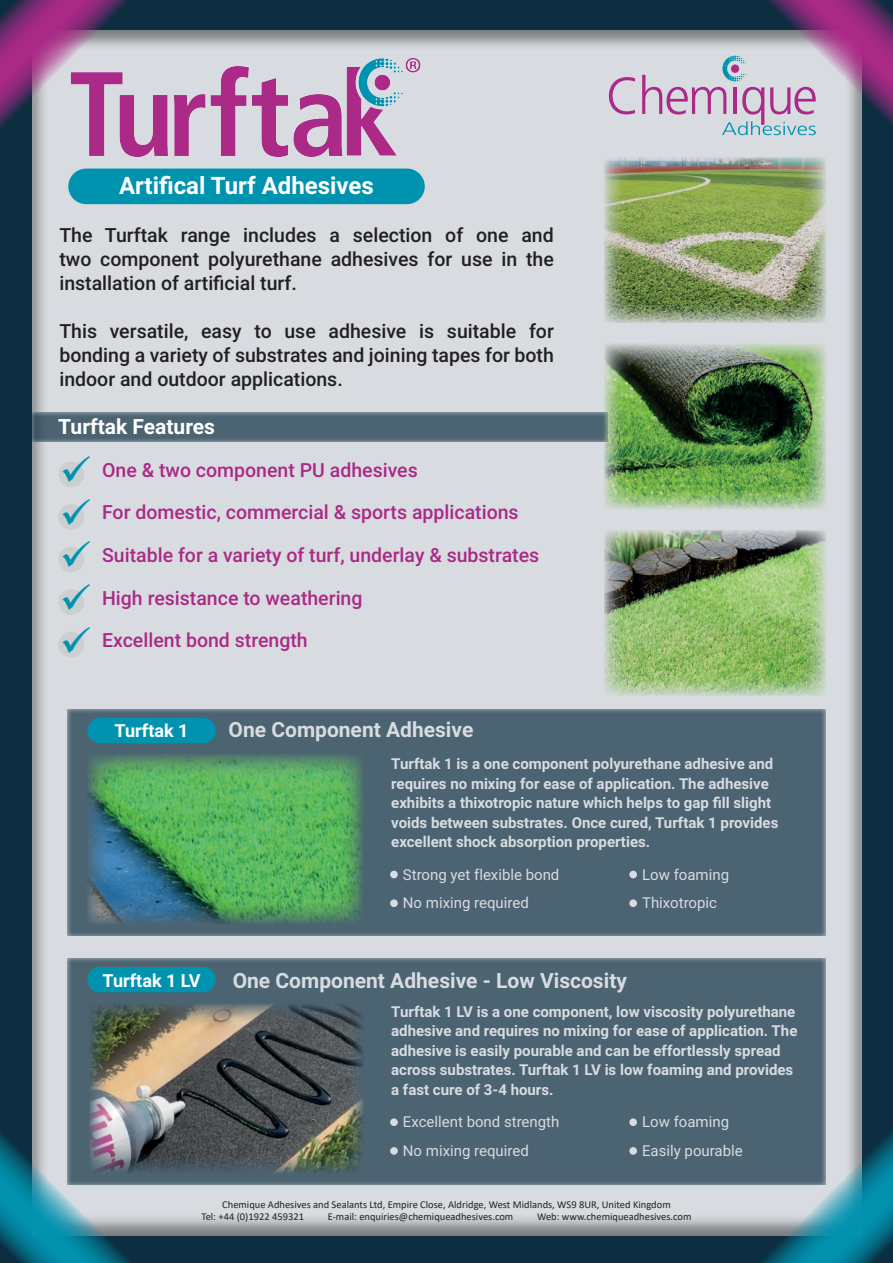
<style>
.page{position:relative;width:893px;height:1263px;background:#0d2d41}
.page>*{position:absolute;margin:0;border:0;box-sizing:border-box;transform-origin:0 0}
.t1{font:700 24px "Roboto";color:#fff}
.t2{font:700 21px "Roboto";color:#d8dce0}
.t3{font:700 21px "Roboto";color:#fff}
.t4{font:500 19.5px/24px "Roboto";color:#231f20;text-align:justify}
.t5{font:500 19.5px "Roboto";color:#ab2987}
.t6{font:700 18px "Roboto";color:#fff}
.t7{font:700 15px/19.5px "Roboto";color:#d8dce0}
.t8{font:15px/28.7px "Roboto";color:#d8dce0}
.t9{font:10.5px/12px "Calibri";color:#231f20}
.s1{color:#0093b0}
</style>
<div class="page">
<div style="left:30px;top:29px;width:832px;height:1207px;background:#231f20;opacity:.5"></div>
<svg style="left:609px;top:77px;width:26px;height:37px"></svg>
<svg style="left:642px;top:56px;width:39px;height:79px;background:#d1c4d4"></svg>
<div style="left:68px;top:169px;width:357px;height:35px;background:#0093b0;border-radius:18px"></div>
<img style="left:214px;top:51px;width:211px;height:105px">
<div style="left:58px;top:462px;width:26px;height:25px;background:#cdced0;border-radius:50%"></div>
<div style="left:58px;top:504px;width:26px;height:26px;background:#cdced0;border-radius:50%"></div>
<div style="left:58px;top:547px;width:26px;height:25px;background:#cdced0;border-radius:50%"></div>
<div style="left:58px;top:589px;width:26px;height:26px;background:#cdced0;border-radius:50%"></div>
<div style="left:58px;top:632px;width:26px;height:25px;background:#cdced0;border-radius:50%"></div>
<svg style="left:681px;top:0;width:212px;height:214px"></svg>
<svg style="left:0;top:0;width:214px;height:214px"></svg>
<svg style="left:0;top:1047px;width:214px;height:216px"></svg>
<svg style="left:678px;top:1047px;width:215px;height:216px"></svg>
<div style="left:61px;top:703px;width:765px;height:234px;background:#fff;opacity:.75"></div>
<div style="left:32px;top:411px;width:576px;height:31px;background:#fff;opacity:.75"></div>
<img style="left:604px;top:157px;width:222px;height:166px">
<img style="left:604px;top:344px;width:222px;height:165px">
<img style="left:604px;top:530px;width:222px;height:166px">
<div style="left:87px;top:718px;width:129px;height:25px;background:#0093b0;border-radius:13px"></div>
<img style="left:87px;top:754px;width:276px;height:170px">
<div style="left:61px;top:952px;width:765px;height:234px;background:#fff;opacity:.75"></div>
<div style="left:87px;top:967px;width:129px;height:25px;background:#0093b0;border-radius:13px"></div>
<img style="left:90px;top:1003px;width:273px;height:171px">
<div style="left:390px;top:871px;width:8px;height:7px;background:#d8dce0;border-radius:50%"></div>
<div style="left:390px;top:899px;width:8px;height:8px;background:#d8dce0;border-radius:50%"></div>
<div style="left:629px;top:871px;width:8px;height:7px;background:#d8dce0;border-radius:50%"></div>
<div style="left:629px;top:899px;width:8px;height:8px;background:#d8dce0;border-radius:50%"></div>
<div style="left:390px;top:1118px;width:8px;height:8px;background:#d8dce0;border-radius:50%"></div>
<div style="left:390px;top:1147px;width:8px;height:8px;background:#d8dce0;border-radius:50%"></div>
<div style="left:629px;top:1118px;width:8px;height:8px;background:#d8dce0;border-radius:50%"></div>
<div style="left:629px;top:1147px;width:8px;height:8px;background:#d8dce0;border-radius:50%"></div>
<h1 class="t1" style="left:119px;top:169px;width:256px">Artifical Turf Adhesives</h1>
<h3 class="t4" style="left:59px;top:223px;width:496px">The Turftak range includes a selection of one and two component polyurethane adhesives for use in the installation of artificial turf.</h3>
<h3 class="t4" style="left:59px;top:319px;width:496px">This versatile, easy to use adhesive is suitable for bonding a variety of substrates and joining tapes for both indoor and outdoor applications.</h3>
<h2 class="t3" style="left:58px;top:412px;width:158px">Turftak Features</h2>
<h3 class="t5" style="left:60px;top:456px;width:360px"><span class="s1">✓</span> One &amp; two component PU adhesives</h3>
<h3 class="t5" style="left:60px;top:499px;width:460px"><span class="s1">✓</span> For domestic, commercial &amp; sports applications</h3>
<h3 class="t5" style="left:60px;top:541px;width:481px"><span class="s1">✓</span> Suitable for a variety of turf, underlay &amp; substrates</h3>
<h3 class="t5" style="left:60px;top:584px;width:304px"><span class="s1">✓</span> High resistance to weathering</h3>
<h3 class="t5" style="left:60px;top:626px;width:250px"><span class="s1">✓</span> Excellent bond strength</h3>
<p class="t6" style="left:115px;top:718px;width:75px">Turftak 1</p>
<h2 class="t2" style="left:229px;top:715px;width:246px">One Component Adhesive</h2>
<p class="t7" style="left:391px;top:753px;width:389px">Turftak 1 is a one component polyurethane adhesive and requires no mixing for ease of application. The adhesive exhibits a thixotropic nature which helps to gap fill slight voids between substrates. Once cured, Turftak 1 provides excellent shock absorption properties.</p>
<p class="t8" style="left:403px;top:859px;width:158px">Strong yet flexible bond<br>No mixing required</p>
<p class="t8" style="left:642px;top:859px;width:89px">Low foaming<br>Thixotropic</p>
<p class="t6" style="left:102px;top:968px;width:100px">Turftak 1 LV</p>
<h2 class="t2" style="left:233px;top:966px;width:396px">One Component Adhesive - Low Viscosity</h2>
<p class="t7" style="left:391px;top:1001px;width:408px">Turftak 1 LV is a one component, low viscosity polyurethane adhesive and requires no mixing for ease of application. The adhesive is easily pourable and can be effortlessly spread across substrates. Turftak 1 LV is low foaming and provides a fast cure of 3-4 hours.</p>
<p class="t8" style="left:403px;top:1107px;width:158px">Excellent bond strength<br>No mixing required</p>
<p class="t8" style="left:642px;top:1107px;width:102px">Low foaming<br>Easily pourable</p>
<p class="t9" style="left:201px;top:1198px;width:471px;text-indent:21px">Chemique Adhesives and Sealants Ltd, Empire Close, Aldridge, West Midlands, WS9 8UR, United Kingdom<br>Tel: +44 (0)1922 459321</p>
<p class="t9" style="left:328px;top:1210px;width:187px">E-mail: enquiries@chemiqueadhesives.com</p>
<p class="t9" style="left:537px;top:1210px;width:156px">Web: www.chemiqueadhesives.com</p>
</div>
